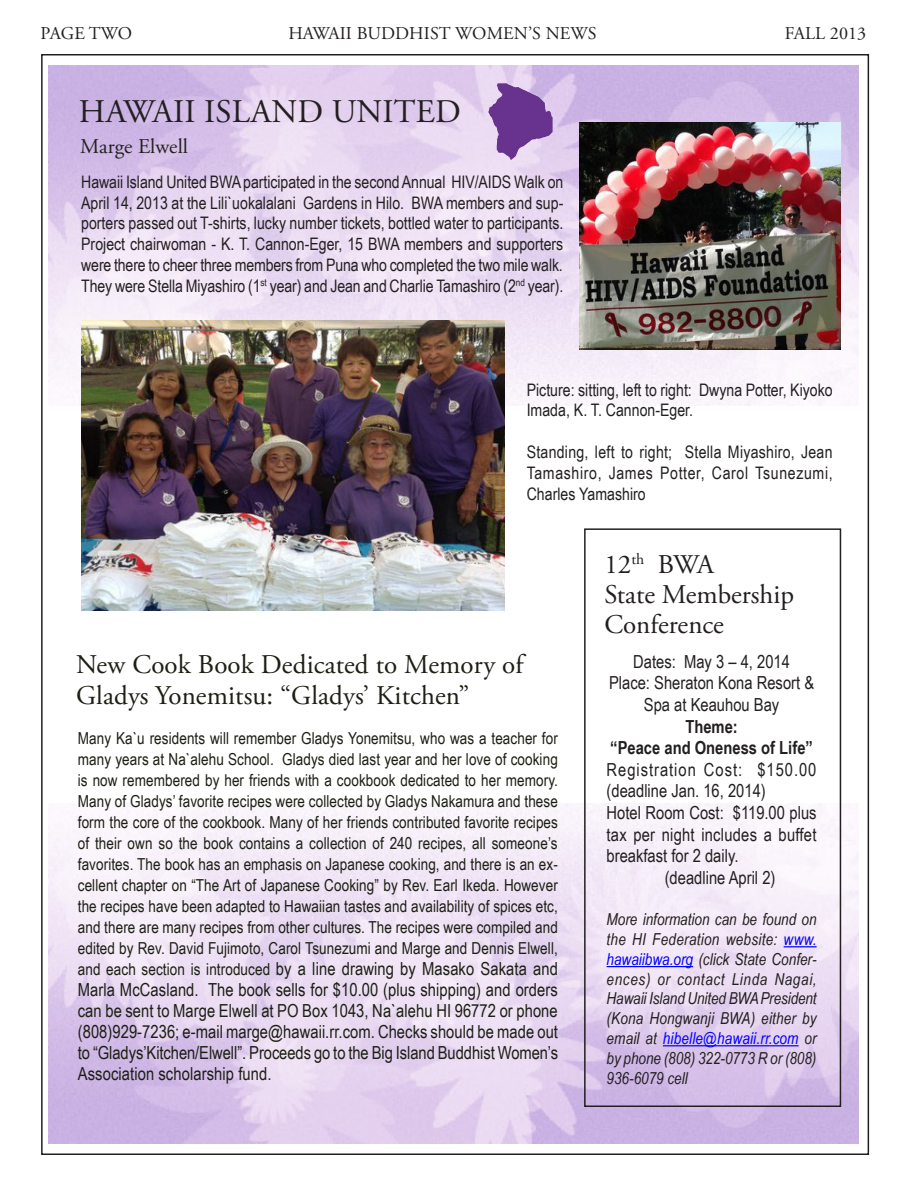
<style>
.page{position:relative;width:918px;height:1188px;background:#fff}
.page>*{position:absolute;margin:0;border:0;box-sizing:border-box;transform-origin:0 0}
.t1{font:33px "Adobe Garamond Pro";letter-spacing:.005em;color:#231f20}
.t2{font:27px/30.9px "Adobe Garamond Pro";letter-spacing:.005em;color:#1c1f14}
.t3{font:27px "Adobe Garamond Pro";color:#231f20}
.t4{font:21px "Adobe Garamond Pro";letter-spacing:.005em;color:#231f20}
.t5{font:18px/21px "Arial Narrow";letter-spacing:.005em;color:#1c1f14;text-align:justify}
.t6{font:18px/21.6px "Arial Narrow";color:#231f20;text-align:center}
.t7{font:18px/21.6px "Arial Narrow";letter-spacing:.055em;color:#231f20}
.t8{font:18px "Adobe Garamond Pro";letter-spacing:.005em;color:#231f20}
.t9{font:700 18px "Arial Narrow";color:#231f20}
.t10{font:17.25px/20.7px "Arial Narrow";color:#231f20;text-align:justify}
.t11{font:16.5px/21px "Arial Narrow";letter-spacing:.005em;color:#1c1f14;text-align:justify}
.t12{font:italic 16.5px/19.8px "Arial Narrow";color:#231f20;text-align:justify}
.s1{font-size:16.5px}
.s2{color:#00f}
</style>
<div class="page">
<img style="left:49px;top:65px;width:810px;height:340px">
<img style="left:488px;top:83px;width:29px;height:77px">
<img style="left:81px;top:320px;width:424px;height:291px">
<img style="left:580px;top:122px;width:261px;height:228px">
<div style="left:584px;top:528px;width:257px;height:579px;border:2px solid #231f20"></div>
<hr style="left:784px;top:946px;width:33px;height:1px;background:#00f">
<hr style="left:607px;top:966px;width:86px;height:1px;background:#00f">
<hr style="left:663px;top:1045px;width:136px;height:1px;background:#00f">
<p class="t8" style="left:41px;top:23px;width:93px">PAGE TWO</p>
<p class="t8" style="left:288px;top:23px;width:310px">HAWAII BUDDHIST WOMEN’S NEWS</p>
<p class="t8" style="left:785px;top:23px;width:83px">FALL 2013</p>
<p class="t1" style="left:79px;top:91px;width:384px">HAWAII ISLAND UNITED</p>
<p class="t4" style="left:80px;top:134px;width:110px">Marge Elwell</p>
<p class="t10" style="left:81px;top:171px;width:484px">Hawaii Island United BWA participated in the second Annual HIV/AIDS Walk on April 14, 2013 at the Lili`uokalalani Gardens in Hilo. BWA members and sup&shy;porters passed out T-shirts, lucky number tickets, bottled water to participants.<br>Project chairwoman - K. T. Cannon-Eger, 15 BWA members and supporters were there to cheer three members from Puna who completed the two mile walk.<br>They were Stella Miyashiro (1<sup>st</sup> year) and Jean and Charlie Tamashiro (2<sup>nd</sup> year).</p>
<p class="t10" style="left:527px;top:379px;width:307px">Picture: sitting, left to right: Dwyna Potter, Kiyoko<br>Imada, K. T. Cannon-Eger.</p>
<p class="t10" style="left:527px;top:441px;width:308px;line-height:21.1px">Standing, left to right; Stella Miyashiro, Jean Tamashiro, James Potter, Carol Tsunezumi, Charles Yamashiro</p>
<p class="t2" style="left:76px;top:650px;width:449px">New Cook Book Dedicated to Memory of<br>Gladys Yonemitsu: “Gladys’ Kitchen”</p>
<p class="t11" style="left:78px;top:727px;width:482px">Many Ka`u residents will remember Gladys Yonemitsu, who was a teacher for many years at Na`alehu School. Gladys died last year and her love of cooking is now remembered by her friends with a cookbook dedicated to her memory.<br>Many of Gladys’ favorite recipes were collected by Gladys Nakamura and these form the core of the cookbook. Many of her friends contributed favorite recipes of their own so the book contains a collection of 240 recipes, all someone’s favorites. The book has an emphasis on Japanese cooking, and there is an ex&shy;cellent chapter on “The Art of Japanese Cooking” by Rev. Earl Ikeda. However the recipes have been adapted to Hawaiian tastes and availability of spices etc, and there are many recipes from other cultures. The recipes were compiled and edited by Rev. David Fujimoto, Carol Tsunezumi and Marge and Dennis Elwell,</p>
<p class="t5" style="left:78px;top:958px;width:482px"><span class="s1">and each section is introduced</span> by a line drawing by Masako Sakata and Marla McCasland. The book sells for $10.00 (plus shipping) and orders can be sent to Marge Elwell at PO Box 1043, Na`alehu HI 96772 or phone (808)929-7236; e-mail marge@hawaii.rr.com. Checks should be made out to “Gladys’Kitchen/Elwell”. Proceeds go to the Big Island Buddhist Women’s Association scholarship fund.</p>
<p class="t3" style="left:604px;top:548px;width:111px">12<sup>th</sup> BWA</p>
<p class="t3" style="left:604px;top:578px;width:191px">State Membership</p>
<p class="t3" style="left:604px;top:608px;width:121px">Conference</p>
<p class="t6" style="left:633px;top:650px;width:158px">Dates: May 3 – 4, 2014</p>
<p class="t6" style="left:609px;top:672px;width:207px">Place: Sheraton Kona Resort &amp;<br>Spa at Keauhou Bay</p>
<p class="t9" style="left:685px;top:713px;width:54px">Theme:</p>
<p class="t9" style="left:610px;top:734px;width:204px">“Peace and Oneness of Life”</p>
<p class="t7" style="left:607px;top:758px;width:211px">Registration Cost: $150.00 (deadline Jan. 16, 2014)</p>
<p class="t6" style="left:607px;top:801px;width:212px;text-align:justify">Hotel Room Cost: $119.00 plus tax per night includes a buffet breakfast for 2 daily.</p>
<p class="t6" style="left:665px;top:866px;width:112px">(deadline April 2)</p>
<p class="t12" style="left:607px;top:909px;width:212px">More information can be found on the HI Federation website: <span class="s2">www. hawaiibwa.org</span> (click State Confer&shy;ences) or contact Linda Nagai, Hawaii Island United BWA President (Kona Hongwanji BWA) either by email at <span class="s2">hibelle@hawaii.rr.com</span> or by phone (808) 322-0773 R or (808)<br>936-6079 cell</p>
</div>
